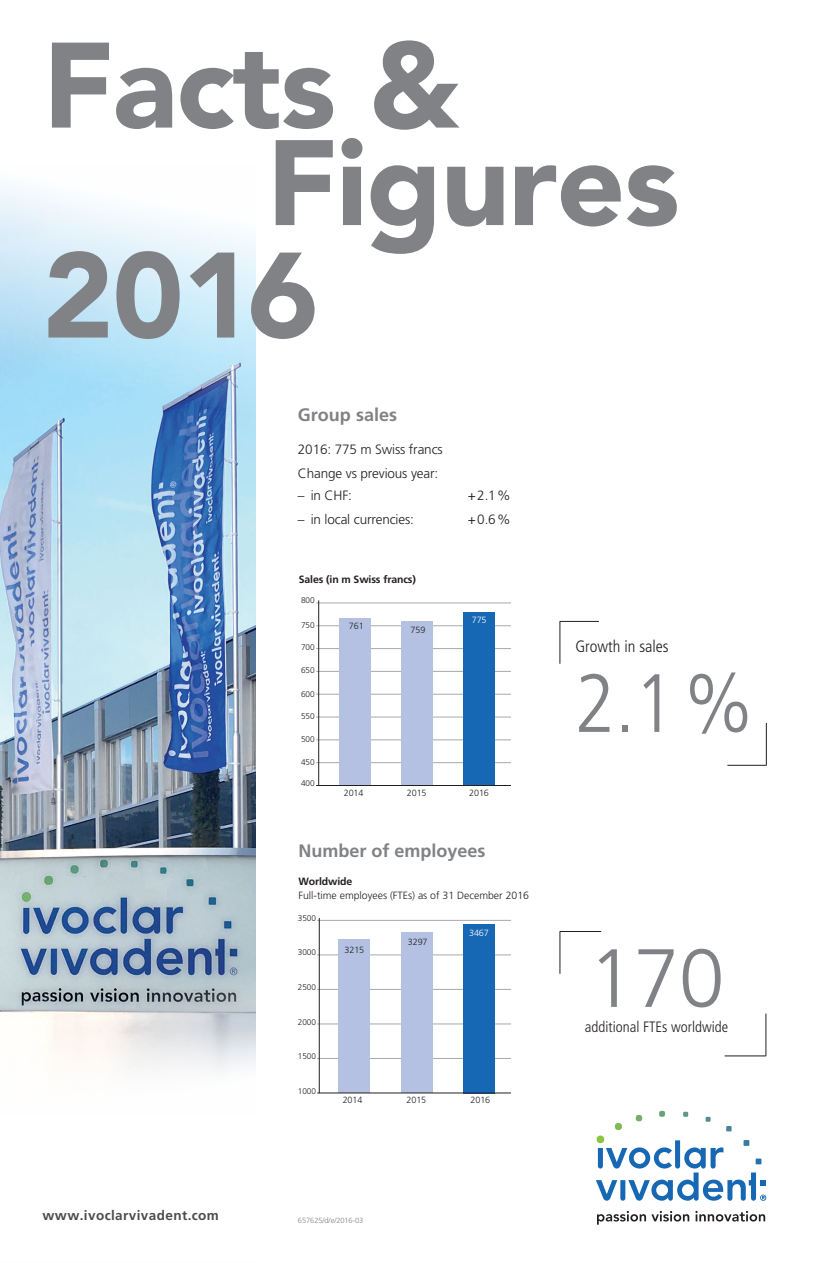
<style>
.page{position:relative;width:830px;height:1263px;background:#fff}
.page>*{position:absolute;margin:0;border:0;box-sizing:border-box;transform-origin:0 0}
.t1{font:900 120px/97.5px "Avenir";letter-spacing:-.01em;color:#808285}
.t2{font:300 82.5px "Frutiger";color:#808285;scale:.88 1}
.t3{font:300 82.5px "Frutiger";color:#808285}
.t4{font:700 18px "Frutiger";color:#808285}
.t5{font:300 condensed 16.5px "Frutiger";color:#231f20}
.t6{font:300 condensed 15px "Frutiger";color:#231f20}
.t7{font:300 13.5px/24px "Frutiger";letter-spacing:-.01em;color:#231f20}
.t8{font:700 13.5px "Frutiger";letter-spacing:.03em;color:#4b4c4d}
.t9{font:300 10.5px "Frutiger";color:#231f20}
.t10{font:700 10.5px "Frutiger";letter-spacing:-.01em;color:#231f20}
.t11{font:300 9px "Frutiger";letter-spacing:-.01em;color:#231f20}
.t12{font:300 9px "Frutiger";letter-spacing:-.01em;color:#fff}
.t13{font:300 8.25px "Frutiger";letter-spacing:-.01em;color:#231f20}
.t14{font:300 7.5px "Frutiger";letter-spacing:-.01em;color:#808285}
</style>
<div class="page">
<img style="left:0;top:185px;width:255px;height:804px">
<svg style="left:0;top:989px;width:256px;height:81px"></svg>
<svg style="left:596px;top:1111px;width:169px;height:90px"></svg>
<svg style="left:597px;top:1211px;width:48px;height:14px"></svg>
<svg style="left:651px;top:1211px;width:38px;height:10px"></svg>
<svg style="left:695px;top:1211px;width:69px;height:10px"></svg>
<hr style="left:559px;top:931px;width:42px;height:1px;background:#231f20">
<hr style="left:559px;top:931px;width:1px;height:43px;background:#231f20">
<hr style="left:724px;top:1056px;width:41px;height:1px;background:#231f20">
<hr style="left:765px;top:1013px;width:1px;height:43px;background:#231f20">
<hr style="left:559px;top:621px;width:39px;height:1px;background:#231f20">
<hr style="left:559px;top:621px;width:1px;height:43px;background:#231f20">
<hr style="left:727px;top:765px;width:39px;height:1px;background:#231f20">
<hr style="left:765px;top:723px;width:1px;height:42px;background:#231f20">
<hr style="left:316px;top:603px;width:194px;height:1px;background:#a8a9ad">
<hr style="left:316px;top:625px;width:194px;height:1px;background:#a8a9ad">
<hr style="left:316px;top:648px;width:194px;height:1px;background:#a8a9ad">
<hr style="left:316px;top:694px;width:194px;height:1px;background:#a8a9ad">
<hr style="left:316px;top:717px;width:194px;height:1px;background:#a8a9ad">
<hr style="left:316px;top:740px;width:194px;height:1px;background:#a8a9ad">
<hr style="left:316px;top:762px;width:194px;height:1px;background:#a8a9ad">
<hr style="left:316px;top:671px;width:194px;height:1px;background:#a8a9ad">
<hr style="left:318px;top:600px;width:1px;height:186px;background:#231f20">
<div style="left:463px;top:612px;width:31px;height:174px;background:#1768b4"></div>
<div style="left:400px;top:621px;width:32px;height:165px;background:#b5c1e2"></div>
<div style="left:339px;top:618px;width:32px;height:168px;background:#b5c1e2"></div>
<hr style="left:316px;top:785px;width:194px;height:1px;background:#231f20">
<hr style="left:317px;top:920px;width:193px;height:1px;background:#a8a9ad">
<hr style="left:317px;top:955px;width:193px;height:1px;background:#a8a9ad">
<hr style="left:317px;top:989px;width:193px;height:1px;background:#a8a9ad">
<hr style="left:317px;top:1024px;width:193px;height:1px;background:#a8a9ad">
<hr style="left:317px;top:1058px;width:193px;height:1px;background:#a8a9ad">
<div style="left:463px;top:924px;width:31px;height:169px;background:#1768b4"></div>
<div style="left:400px;top:932px;width:32px;height:161px;background:#b5c1e2"></div>
<div style="left:338px;top:939px;width:32px;height:154px;background:#b5c1e2"></div>
<hr style="left:317px;top:1093px;width:193px;height:1px;background:#231f20">
<hr style="left:319px;top:918px;width:1px;height:175px;background:#231f20">
<h1 class="t1" style="left:266px;top:34px;width:414px;text-indent:-224px">Facts &amp;<br>Figures</h1>
<h1 class="t1" style="left:43px;top:244px;width:277px">2016</h1>
<h3 class="t4" style="left:298px;top:404px;width:100px">Group sales</h3>
<p class="t7" style="left:298px;top:437px;width:146px">2016: 775 m Swiss francs<br>Change vs previous year:</p>
<p class="t7" style="left:298px;top:483px;width:55px">– in CHF:</p>
<p class="t7" style="left:467px;top:483px;width:44px">+2.1%</p>
<p class="t7" style="left:298px;top:507px;width:117px">– in local currencies:</p>
<p class="t7" style="left:467px;top:507px;width:44px">+0.6%</p>
<p class="t10" style="left:299px;top:573px;width:119px">Sales (in m Swiss francs)</p>
<p class="t13" style="left:301px;top:596px;width:15px">800</p>
<p class="t13" style="left:301px;top:620px;width:15px">750</p>
<p class="t13" style="left:301px;top:665px;width:15px">650</p>
<p class="t13" style="left:301px;top:642px;width:15px">700</p>
<p class="t13" style="left:301px;top:689px;width:15px">600</p>
<p class="t13" style="left:301px;top:711px;width:15px">550</p>
<p class="t13" style="left:301px;top:734px;width:15px">500</p>
<p class="t13" style="left:301px;top:757px;width:15px">450</p>
<p class="t13" style="left:301px;top:778px;width:15px">400</p>
<p class="t11" style="left:349px;top:621px;width:16px">761</p>
<p class="t11" style="left:410px;top:625px;width:16px">759</p>
<p class="t12" style="left:471px;top:615px;width:16px">775</p>
<p class="t11" style="left:343px;top:788px;width:21px">2014</p>
<p class="t11" style="left:406px;top:788px;width:21px">2015</p>
<p class="t11" style="left:469px;top:788px;width:21px">2016</p>
<h3 class="t4" style="left:298px;top:840px;width:189px">Number of employees</h3>
<p class="t10" style="left:298px;top:875px;width:56px">Worldwide</p>
<p class="t9" style="left:298px;top:889px;width:232px">Full-time employees (FTEs) as of 31 December 2016</p>
<p class="t13" style="left:298px;top:913px;width:20px">3500</p>
<p class="t13" style="left:298px;top:948px;width:20px">3000</p>
<p class="t13" style="left:298px;top:982px;width:20px">2500</p>
<p class="t13" style="left:298px;top:1017px;width:20px">2000</p>
<p class="t13" style="left:298px;top:1052px;width:20px">1500</p>
<p class="t13" style="left:298px;top:1086px;width:20px">1000</p>
<p class="t11" style="left:344px;top:945px;width:21px">3215</p>
<p class="t11" style="left:407px;top:937px;width:21px">3297</p>
<p class="t12" style="left:469px;top:928px;width:21px">3467</p>
<p class="t11" style="left:342px;top:1095px;width:21px">2014</p>
<p class="t11" style="left:406px;top:1095px;width:21px">2015</p>
<p class="t11" style="left:470px;top:1095px;width:21px">2016</p>
<p class="t8" style="left:43px;top:1208px;width:178px">www.ivoclarvivadent.com</p>
<p class="t14" style="left:298px;top:1216px;width:67px">657625/d/e/2016-03</p>
<p class="t5" style="left:575px;top:637px;width:95px">Growth in sales</p>
<h2 class="t2" style="left:575px;top:657px;width:205px">2.1%</h2>
<h2 class="t3" style="left:588px;top:932px;width:137px">170</h2>
<p class="t6" style="left:584px;top:1019px;width:145px">additional FTEs worldwide</p>
</div>
